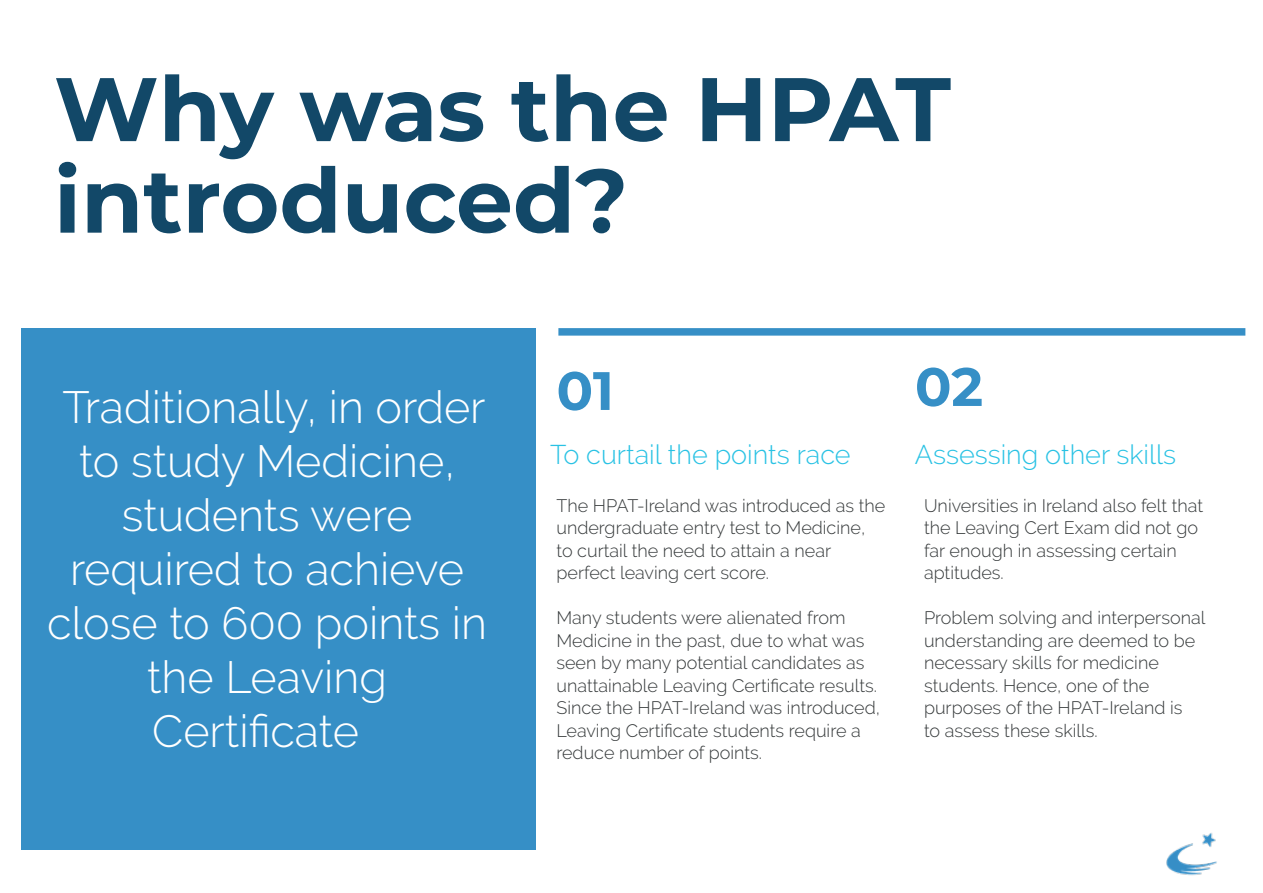
<style>
.page{position:relative;width:1263px;height:893px;background:#fff}
.page>*{position:absolute;margin:0;border:0;box-sizing:border-box;transform-origin:0 0}
.t1{font:700 90px/91.5px "Montserrat";color:#124868}
.t2{font:700 54px "Montserrat";color:#368fc6}
.t3{font:300 45px/54px "Raleway";color:#fff;text-align:center}
.t4{font:300 27px "Raleway";color:#29c2e4}
.t5{font:300 18px/22.5px "Raleway";color:#35393a}
.s1{color:#368fc6}
.s2{font-weight:400;font-size:30px;color:#368fc6}
</style>
<div class="page">
<img style="left:1166px;top:833px;width:51px;height:43px">
<div style="left:21px;top:328px;width:515px;height:522px;background:#368fc6"></div>
<div style="left:558px;top:328px;width:687px;height:8px;background:#368fc6"></div>
<h1 class="t1" style="left:54px;top:59px;width:898px">Why was the HPAT introduced?</h1>
<h3 class="t3" style="left:47px;top:380px;width:441px"><span class="s1">“</span>Traditionally, in order to study Medicine, students were required to achieve close to 600 points in the Leaving<br>Certificate<span class="s2">a;</span></h3>
<h2 class="t2" style="left:556px;top:352px;width:59px">01</h2>
<h2 class="t2" style="left:915px;top:348px;width:70px">02</h2>
<h3 class="t4" style="left:550px;top:439px;width:302px">To curtail the points race</h3>
<h3 class="t4" style="left:915px;top:439px;width:263px">Assessing other skills</h3>
<p class="t5" style="left:556px;top:494px;width:330px">The HPAT-Ireland was introduced as the undergraduate entry test to Medicine, to curtail the need to attain a near perfect leaving cert score.</p>
<p class="t5" style="left:556px;top:607px;width:325px">Many students were alienated from Medicine in the past, due to what was seen by many potential candidates as unattainable Leaving Certificate results.<br>Since the HPAT-Ireland was introduced, Leaving Certificate students require a reduce number of points.</p>
<p class="t5" style="left:924px;top:494px;width:281px">Universities in Ireland also felt that the Leaving Cert Exam did not go far enough in assessing certain aptitudes.</p>
<p class="t5" style="left:924px;top:607px;width:283px">Problem solving and interpersonal understanding are deemed to be necessary skills for medicine students. Hence, one of the purposes of the HPAT-Ireland is<br>to assess these skills.</p>
</div>
